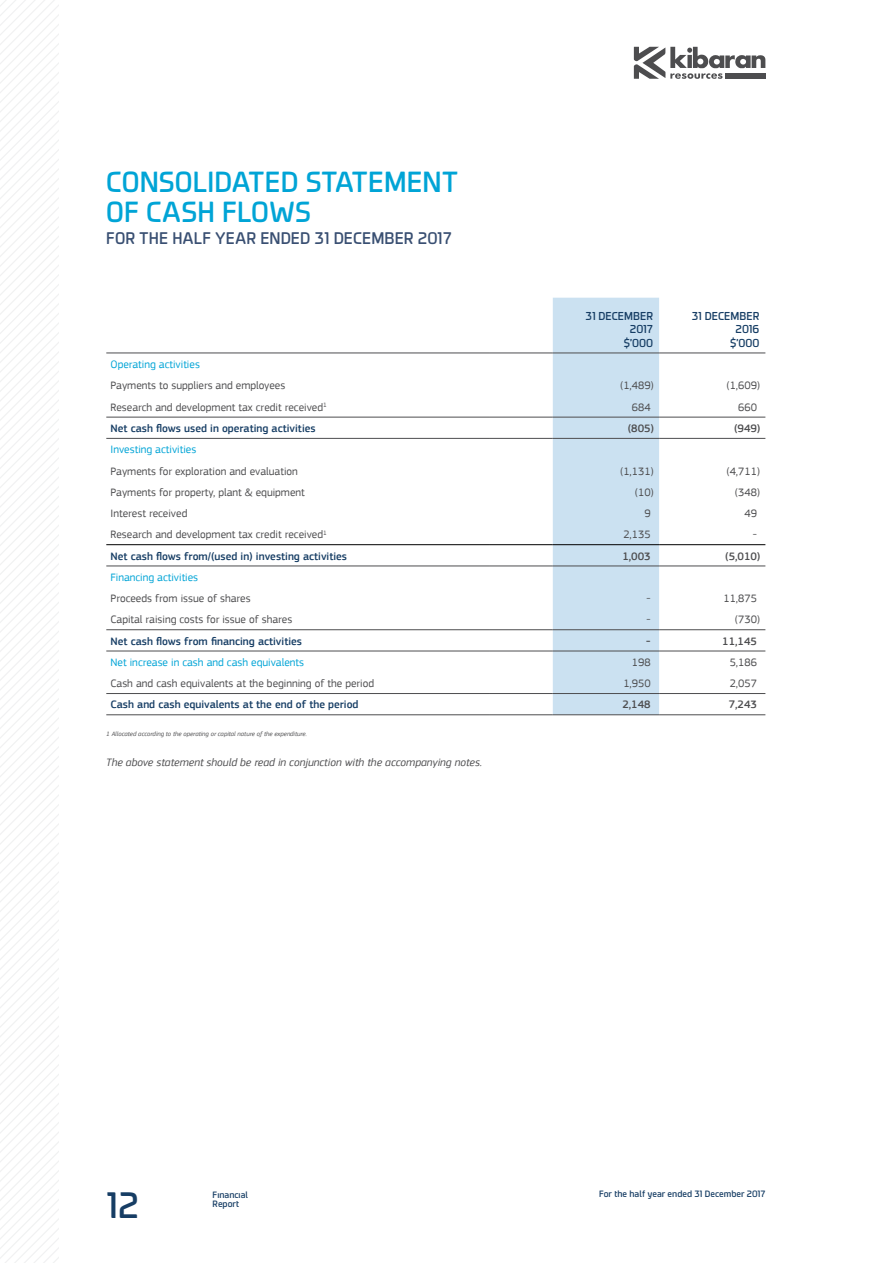
<style>
.page{position:relative;width:893px;height:1263px;background:#fff}
.page>*{position:absolute;margin:0;border:0;box-sizing:border-box;transform-origin:0 0}
.t1{font:36px "Systopie";color:#163d64}
.t2{font:28.5px/30px "Systopie";color:#00a4d6}
.t3{font:16.5px "Systopie";color:#394f72}
.t4{font:11.25px "PF Square Sans Pro";color:#4d4d4f}
.t5{font:500 11.25px "PF Square Sans Pro";color:#163d64}
.t6{font:11.25px "PF Square Sans Pro";color:#00a4d6}
.t7{font:italic 11.25px "PF Square Sans Pro";color:#4d4d4f}
.t8{font:500 11.25px "PF Square Sans Pro";color:#4d4d4f}
.t9{font:11.25px/13.5px "Systopie";color:#163d64;text-align:right}
.t10{font:9px/9px "Systopie";color:#163d64}
.t11{font:italic 6.6px "PF Square Sans Pro";color:#4d4d4f}
</style>
<div class="page">
<div style="left:553px;top:298px;width:106px;height:416px;background:#cbe1f1"></div>
<hr style="left:106px;top:353px;width:383px;height:1px;background:#4d4d4f">
<hr style="left:489px;top:353px;width:64px;height:1px;background:#4d4d4f">
<hr style="left:553px;top:353px;width:106px;height:1px;background:#4d4d4f">
<hr style="left:659px;top:353px;width:106px;height:1px;background:#4d4d4f">
<hr style="left:106px;top:417px;width:383px;height:1px;background:#4d4d4f">
<hr style="left:489px;top:417px;width:64px;height:1px;background:#4d4d4f">
<hr style="left:553px;top:417px;width:106px;height:1px;background:#4d4d4f">
<hr style="left:659px;top:417px;width:106px;height:1px;background:#4d4d4f">
<hr style="left:106px;top:438px;width:383px;height:1px;background:#4d4d4f">
<hr style="left:489px;top:438px;width:64px;height:1px;background:#4d4d4f">
<hr style="left:553px;top:438px;width:106px;height:1px;background:#4d4d4f">
<hr style="left:659px;top:438px;width:106px;height:1px;background:#4d4d4f">
<hr style="left:106px;top:544px;width:383px;height:1px;background:#000">
<hr style="left:489px;top:544px;width:64px;height:1px;background:#000">
<hr style="left:553px;top:544px;width:106px;height:1px;background:#000">
<hr style="left:659px;top:544px;width:106px;height:1px;background:#000">
<hr style="left:106px;top:566px;width:383px;height:1px;background:#4d4d4f">
<hr style="left:489px;top:566px;width:64px;height:1px;background:#4d4d4f">
<hr style="left:553px;top:566px;width:106px;height:1px;background:#4d4d4f">
<hr style="left:659px;top:566px;width:106px;height:1px;background:#4d4d4f">
<hr style="left:106px;top:629px;width:383px;height:1px;background:#4d4d4f">
<hr style="left:489px;top:629px;width:64px;height:1px;background:#4d4d4f">
<hr style="left:553px;top:629px;width:106px;height:1px;background:#4d4d4f">
<hr style="left:659px;top:629px;width:106px;height:1px;background:#4d4d4f">
<hr style="left:106px;top:651px;width:383px;height:1px;background:#4d4d4f">
<hr style="left:489px;top:651px;width:64px;height:1px;background:#4d4d4f">
<hr style="left:553px;top:651px;width:106px;height:1px;background:#4d4d4f">
<hr style="left:659px;top:651px;width:106px;height:1px;background:#4d4d4f">
<hr style="left:106px;top:693px;width:383px;height:1px;background:#4d4d4f">
<hr style="left:489px;top:693px;width:64px;height:1px;background:#4d4d4f">
<hr style="left:553px;top:693px;width:106px;height:1px;background:#4d4d4f">
<hr style="left:659px;top:693px;width:106px;height:1px;background:#4d4d4f">
<hr style="left:106px;top:714px;width:383px;height:1px;background:#4d4d4f">
<hr style="left:489px;top:714px;width:64px;height:1px;background:#4d4d4f">
<hr style="left:553px;top:714px;width:106px;height:1px;background:#4d4d4f">
<hr style="left:659px;top:714px;width:106px;height:1px;background:#4d4d4f">
<svg style="left:0;top:0;width:58px;height:1263px"></svg>
<svg style="left:634px;top:47px;width:131px;height:32px"></svg>
<div style="left:725px;top:74px;width:40px;height:5px;background:#4d4d4f"></div>
<h2 class="t2" style="left:106px;top:166px;width:354px">CONSOLIDATED STATEMENT<br>OF CASH FLOWS</h2>
<h3 class="t3" style="left:106px;top:228px;width:347px">FOR THE HALF YEAR ENDED 31 DECEMBER 2017</h3>
<p class="t9" style="left:585px;top:309px;width:69px">31 DECEMBER<br>2017<br>$’000</p>
<p class="t9" style="left:692px;top:309px;width:69px">31 DECEMBER<br>2016<br>$’000</p>
<p class="t6" style="left:111px;top:358px;width:91px">Operating activities</p>
<p class="t4" style="left:111px;top:379px;width:176px">Payments to suppliers and employees</p>
<p class="t4" style="left:620px;top:379px;width:35px">(1,489)</p>
<p class="t4" style="left:726px;top:379px;width:35px">(1,609)</p>
<p class="t4" style="left:111px;top:400px;width:218px">Research and development tax credit received<sup>1</sup></p>
<p class="t4" style="left:632px;top:400px;width:20px">684</p>
<p class="t4" style="left:738px;top:400px;width:20px">660</p>
<p class="t5" style="left:111px;top:422px;width:207px">Net cash flows used in operating activities</p>
<p class="t8" style="left:628px;top:422px;width:28px">(805)</p>
<p class="t8" style="left:734px;top:422px;width:28px">(949)</p>
<p class="t6" style="left:111px;top:443px;width:87px">Investing activities</p>
<p class="t4" style="left:111px;top:464px;width:189px">Payments for exploration and evaluation</p>
<p class="t4" style="left:620px;top:464px;width:35px">(1,131)</p>
<p class="t4" style="left:726px;top:464px;width:35px">(4,711)</p>
<p class="t4" style="left:111px;top:485px;width:196px">Payments for property, plant &amp; equipment</p>
<p class="t4" style="left:635px;top:485px;width:21px">(10)</p>
<p class="t4" style="left:735px;top:485px;width:27px">(348)</p>
<p class="t4" style="left:111px;top:507px;width:78px">Interest received</p>
<p class="t4" style="left:644px;top:507px;width:8px">9</p>
<p class="t4" style="left:744px;top:507px;width:14px">49</p>
<p class="t4" style="left:111px;top:528px;width:218px">Research and development tax credit received<sup>1</sup></p>
<p class="t4" style="left:623px;top:528px;width:29px">2,135</p>
<p class="t4" style="left:753px;top:528px;width:6px">-</p>
<p class="t5" style="left:111px;top:549px;width:238px">Net cash flows from/(used in) investing activities</p>
<p class="t8" style="left:622px;top:549px;width:30px">1,003</p>
<p class="t8" style="left:725px;top:549px;width:37px">(5,010)</p>
<p class="t6" style="left:111px;top:570px;width:89px">Financing activities</p>
<p class="t4" style="left:111px;top:592px;width:142px">Proceeds from issue of shares</p>
<p class="t4" style="left:646px;top:592px;width:6px">-</p>
<p class="t4" style="left:723px;top:592px;width:35px">11,875</p>
<p class="t4" style="left:111px;top:613px;width:183px">Capital raising costs for issue of shares</p>
<p class="t4" style="left:646px;top:613px;width:6px">-</p>
<p class="t4" style="left:735px;top:613px;width:27px">(730)</p>
<p class="t5" style="left:111px;top:634px;width:193px">Net cash flows from financing activities</p>
<p class="t8" style="left:646px;top:634px;width:6px">-</p>
<p class="t8" style="left:722px;top:634px;width:36px">11,145</p>
<p class="t6" style="left:111px;top:656px;width:195px">Net increase in cash and cash equivalents</p>
<p class="t4" style="left:632px;top:656px;width:20px">198</p>
<p class="t4" style="left:730px;top:656px;width:29px">5,186</p>
<p class="t4" style="left:111px;top:677px;width:265px">Cash and cash equivalents at the beginning of the period</p>
<p class="t4" style="left:623px;top:677px;width:29px">1,950</p>
<p class="t4" style="left:730px;top:677px;width:29px">2,057</p>
<p class="t5" style="left:111px;top:698px;width:250px">Cash and cash equivalents at the end of the period</p>
<p class="t8" style="left:622px;top:698px;width:30px">2,148</p>
<p class="t8" style="left:729px;top:698px;width:30px">7,243</p>
<p class="t11" style="left:106px;top:730px;width:202px">1 Allocated according to the operating or capital nature of the expenditure.</p>
<p class="t7" style="left:106px;top:756px;width:377px">The above statement should be read in conjunction with the accompanying notes.</p>
<h1 class="t1" style="left:106px;top:1182px;width:34px">12</h1>
<p class="t10" style="left:213px;top:1189px;width:37px">Financial<br>Report</p>
<p class="t10" style="left:599px;top:1189px;width:168px">For the half year ended 31 December 2017</p>
</div>
